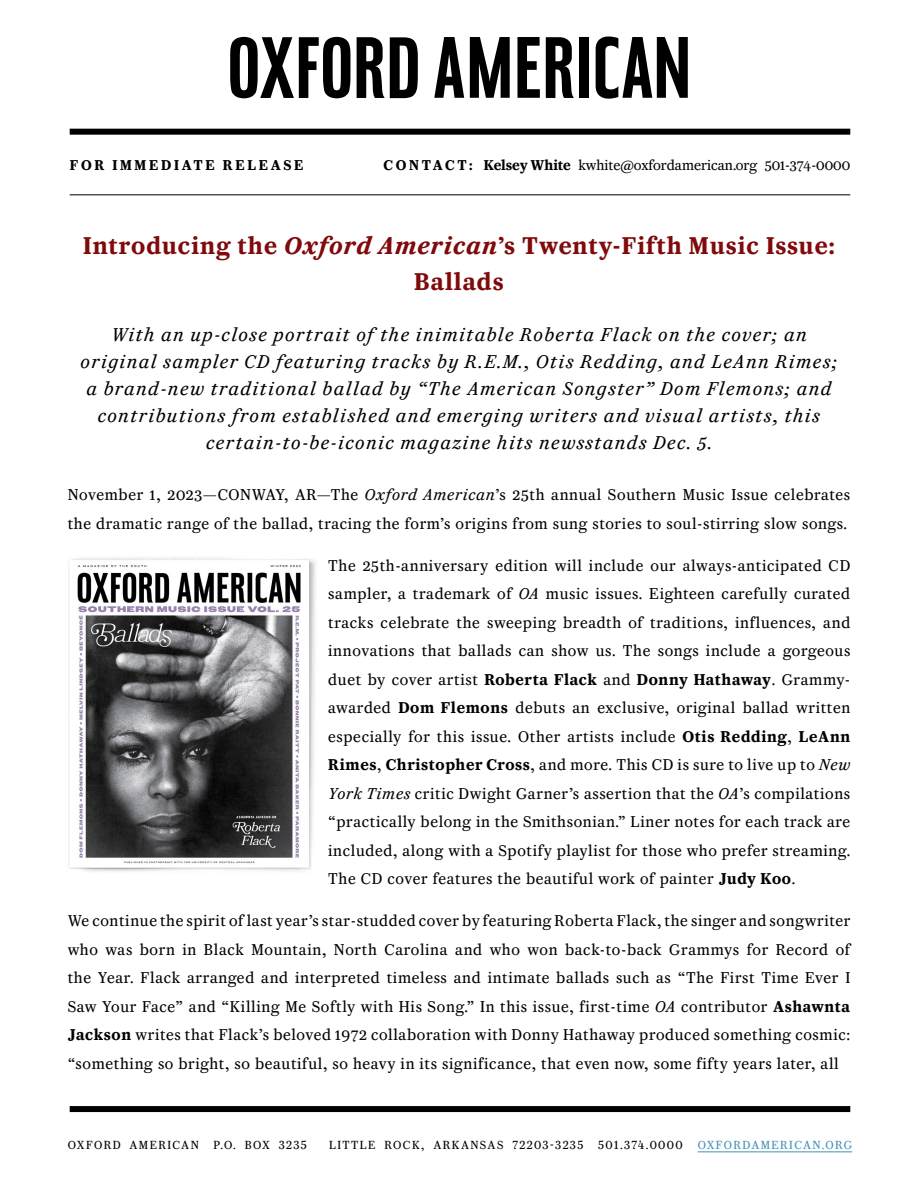
<style>
.page{position:relative;width:918px;height:1188px;background:#fff}
.page>*{position:absolute;margin:0;border:0;box-sizing:border-box;transform-origin:0 0}
.t1{font:600 25.5px/36px "Caponi Text";letter-spacing:.04em;color:#7f090b;text-align:center}
.t2{font:italic 19.5px/27px "Caponi Text";letter-spacing:.07em;color:#000;text-align:center}
.t3{font:16.5px/28.5px "Caponi Text";letter-spacing:.04em;color:#000;text-align:justify}
.t4{font:15px "Caponi Text";color:#000}
.t5{font:600 15px "Caponi Text";letter-spacing:.18em;color:#000}
.t6{font:12.3px "Caponi Text";letter-spacing:.11em;color:#000}
.s1{font-weight:600}
.s2{font-style:italic}
.s3{color:#4491b6}
</style>
<div class="page">
<hr style="left:698px;top:1152px;width:154px;height:1px;background:#4491b6">
<div style="left:70px;top:129px;width:780px;height:6px;background:#000"></div>
<hr style="left:70px;top:194px;width:780px;height:1px;background:#000">
<div style="left:70px;top:1106px;width:780px;height:6px;background:#000"></div>
<svg style="left:230px;top:37px;width:120px;height:61px"></svg>
<svg style="left:546px;top:37px;width:28px;height:61px"></svg>
<div style="left:579px;top:37px;width:10px;height:61px;background:#000"></div>
<svg style="left:596px;top:37px;width:92px;height:62px"></svg>
<svg style="left:357px;top:37px;width:61px;height:61px"></svg>
<svg style="left:434px;top:37px;width:30px;height:61px"></svg>
<svg style="left:470px;top:37px;width:40px;height:61px"></svg>
<svg style="left:517px;top:37px;width:23px;height:61px"></svg>
<img style="left:68px;top:557px;width:248px;height:315px">
<p class="t5" style="left:70px;top:153px;width:235px">FOR IMMEDIATE RELEASE</p>
<p class="t4" style="left:384px;top:153px;width:468px"><span class="s1">C O N TAC T : Kelsey White</span> kwhite@oxfordamerican.org 501-374-0000</p>
<h1 class="t1" style="left:83px;top:226px;width:753px">Introducing the <span class="s2">Oxford American</span>’s Twenty-Fifth Music Issue:<br>Ballads</h1>
<p class="t2" style="left:81px;top:320px;width:758px">With an up-close portrait of the inimitable Roberta Flack on the cover; an original sampler CD featuring tracks by R.E.M., Otis Redding, and LeAnn Rimes; a brand-new traditional ballad by “The American Songster” Dom Flemons; and contributions from established and emerging writers and visual artists, this certain-to-be-iconic magazine hits newsstands Dec. 5.</p>
<p class="t3" style="left:68px;top:479px;width:784px">November 1, 2023—CONWAY, AR—The <span class="s2">Oxford American</span>’s 25th annual Southern Music Issue celebrates the dramatic range of the ballad, tracing the form’s origins from sung stories to soul-stirring slow songs.</p>
<p class="t3" style="left:328px;top:550px;width:524px">The 25th-anniversary edition will include our always-anticipated CD sampler, a trademark of <span class="s2">OA</span> music issues. Eighteen carefully curated tracks celebrate the sweeping breadth of traditions, influences, and innovations that ballads can show us. The songs include a gorgeous duet by cover artist <span class="s1">Roberta Flack</span> and <span class="s1">Donny Hathaway</span>. Grammy&shy;awarded <span class="s1">Dom Flemons</span> debuts an exclusive, original ballad written especially for this issue. Other artists include <span class="s1">Otis Redding</span>, <span class="s1">LeAnn Rimes</span>, <span class="s1">Christopher Cross</span>, and more. This CD is sure to live up to <span class="s2">New York Times</span> critic Dwight Garner’s assertion that the <span class="s2">OA</span>’s compilations “practically belong in the Smithsonian.” Liner notes for each track are included, along with a Spotify playlist for those who prefer streaming.<br>The CD cover features the beautiful work of painter <span class="s1">Judy Koo</span>.</p>
<p class="t3" style="left:68px;top:905px;width:784px">We continue the spirit of last year’s star-studded cover by featuring Roberta Flack, the singer and songwriter who was born in Black Mountain, North Carolina and who won back-to-back Grammys for Record of the Year. Flack arranged and interpreted timeless and intimate ballads such as “The First Time Ever I Saw Your Face” and “Killing Me Softly with His Song.” In this issue, first-time <span class="s2">OA</span> contributor <span class="s1">Ashawnta Jackson</span> writes that Flack’s beloved 1972 collaboration with Donny Hathaway produced something cosmic: “something so bright, so beautiful, so heavy in its significance, that even now, some fifty years later, all</p>
<p class="t6" style="left:68px;top:1135px;width:241px">OXFORD AMERICAN P.O. BOX 3235</p>
<p class="t6" style="left:329px;top:1135px;width:524px">LITTLE ROCK, ARKANSAS 72203-3235 501.374.0000 <span class="s3">OXFORDAMERICAN.ORG</span></p>
</div>
